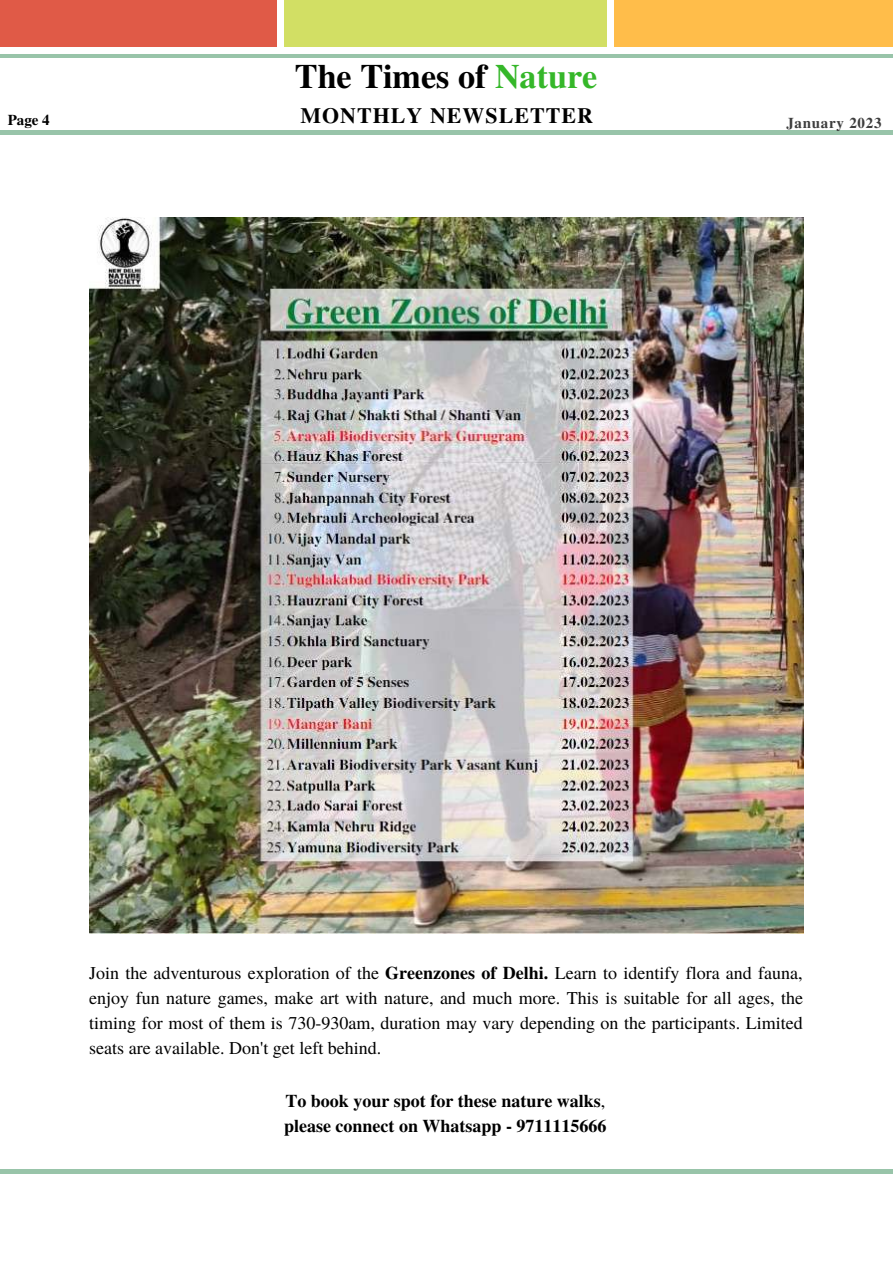
<style>
.page{position:relative;width:893px;height:1264px;background:#fff}
.page>*{position:absolute;margin:0;border:0;box-sizing:border-box;transform-origin:0 0}
.t1{font:700 34.2px "Te X Gyre Termes";color:#000}
.t2{font:700 21.9px "Te X Gyre Termes";letter-spacing:.05em;color:#000}
.t3{font:18px/24.8px "Te X Gyre Termes";color:#000;text-align:justify}
.t4{font:700 18px/24.8px "Te X Gyre Termes";color:#000}
.t5{font:700 15px "Te X Gyre Termes";letter-spacing:.05em;color:#3d3d3d}
.t6{font:700 15px "Te X Gyre Termes";color:#000}
.s1{color:#35b729}
.s2{font-weight:700}
.s3{font-weight:400}
</style>
<div class="page">
<div style="left:0;top:0;width:276px;height:47px;background:#e05a47"></div>
<div style="left:284px;top:0;width:322px;height:47px;background:#d2df64"></div>
<div style="left:614px;top:0;width:278px;height:47px;background:#ffbd4a"></div>
<hr style="left:0;top:55px;width:892px;height:3px;background:#98c4a9">
<hr style="left:0;top:131px;width:892px;height:3px;background:#98c4a9">
<hr style="left:0;top:1169px;width:892px;height:4px;background:#98c4a9">
<img style="left:89px;top:217px;width:714px;height:716px">
<h1 class="t1" style="left:295px;top:50px;width:304px">The Times of <span class="s1">Nature</span></h1>
<p class="t6" style="left:8px;top:108px;width:44px">Page 4</p>
<p class="t2" style="left:300px;top:98px;width:294px">MONTHLY NEWSLETTER</p>
<p class="t5" style="left:786px;top:111px;width:97px">January 2023</p>
<p class="t3" style="left:89px;top:960px;width:715px">Join the adventurous exploration of the <span class="s2">Greenzones of Delhi.</span> Learn to identify flora and fauna, enjoy fun nature games, make art with nature, and much more. This is suitable for all ages, the timing for most of them is 730-930am, duration may vary depending on the participants. Limited seats are available. Don't get left behind.</p>
<p class="t4" style="left:284px;top:1088px;width:324px">To book your spot for these nature walks<span class="s3">, </span>please connect on Whatsapp - 9711115666</p>
</div>
